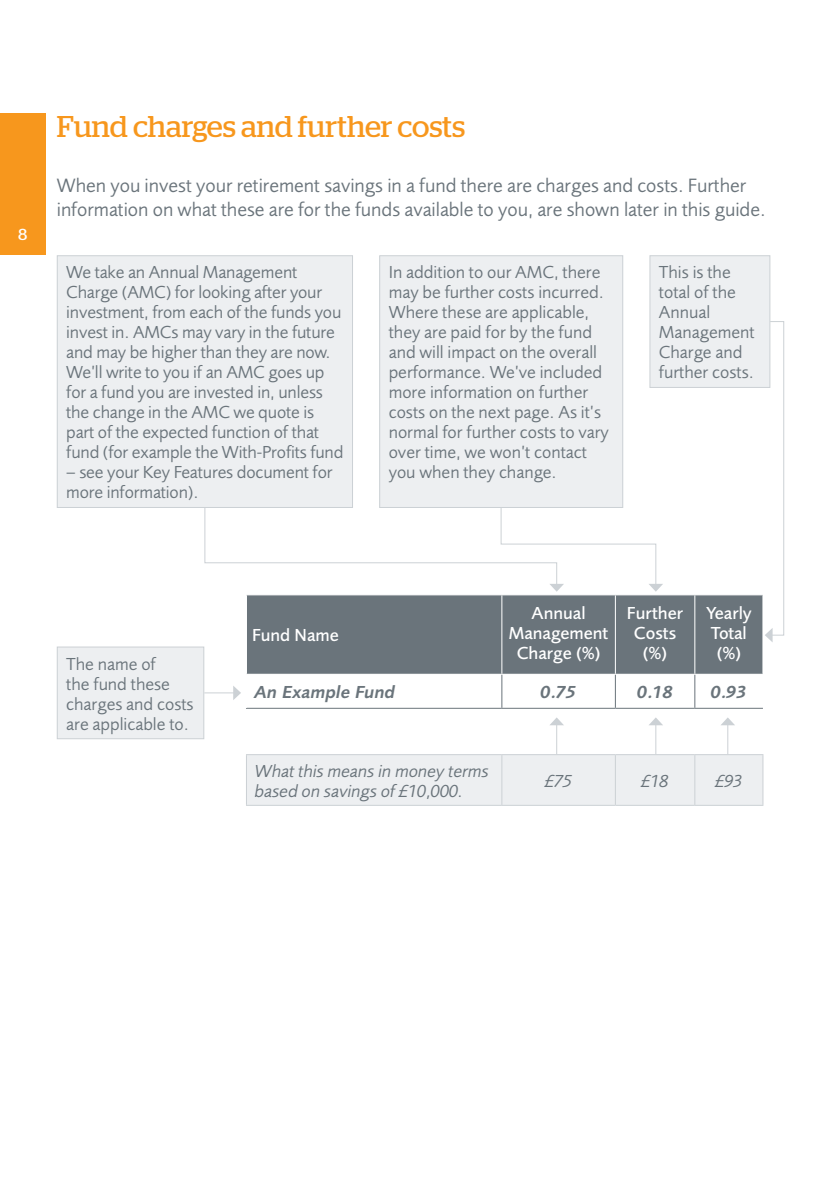
<style>
.page{position:relative;width:840px;height:1191px;background:#fff}
.page>*{position:absolute;margin:0;border:0;box-sizing:border-box;transform-origin:0 0}
.t1{font:30px "Stag";color:#f7971d}
.t2{font:20px/24px "Pru Sans";color:#6a747b}
.t3{font:18px/20px "Pru Sans";color:#6a747b}
.t4{font:500 18px/20px "Pru Sans";color:#fff;text-align:center}
.t5{font:italic 18px/20px "Pru Sans";color:#6a747b}
.t6{font:italic 600 18px "Pru Sans";color:#6a747b}
.t7{font:16px "Stag";color:#fff}
</style>
<div class="page">
<div style="left:0;top:113px;width:45px;height:142px;background:#f7971d"></div>
<div style="left:247px;top:595px;width:515px;height:79px;background:#6a747b"></div>
<hr style="left:246px;top:708px;width:255px;height:1px;background:#6a747b">
<hr style="left:501px;top:708px;width:114px;height:1px;background:#6a747b">
<hr style="left:615px;top:708px;width:79px;height:1px;background:#6a747b">
<hr style="left:694px;top:708px;width:68px;height:1px;background:#6a747b">
<hr style="left:501px;top:595px;width:1px;height:79px;background:#fff">
<hr style="left:614px;top:595px;width:1px;height:79px;background:#fff">
<hr style="left:694px;top:595px;width:1px;height:79px;background:#fff">
<div style="left:247px;top:755px;width:515px;height:50px;background:#edeff1"></div>
<hr style="left:246px;top:754px;width:255px;height:1px;background:#ccd1d5">
<hr style="left:246px;top:755px;width:1px;height:50px;background:#ccd1d5">
<hr style="left:501px;top:754px;width:114px;height:1px;background:#ccd1d5">
<hr style="left:501px;top:755px;width:1px;height:50px;background:#ccd1d5">
<hr style="left:615px;top:754px;width:79px;height:1px;background:#ccd1d5">
<hr style="left:614px;top:755px;width:1px;height:50px;background:#ccd1d5">
<hr style="left:694px;top:754px;width:69px;height:1px;background:#ccd1d5">
<hr style="left:694px;top:755px;width:1px;height:50px;background:#ccd1d5">
<hr style="left:762px;top:755px;width:1px;height:50px;background:#ccd1d5">
<hr style="left:246px;top:805px;width:255px;height:1px;background:#ccd1d5">
<hr style="left:501px;top:805px;width:114px;height:1px;background:#ccd1d5">
<hr style="left:615px;top:805px;width:79px;height:1px;background:#ccd1d5">
<hr style="left:694px;top:805px;width:69px;height:1px;background:#ccd1d5">
<div style="left:57px;top:256px;width:295px;height:251px;background:#edeff1"></div>
<div style="left:57px;top:255px;width:296px;height:253px;border:1px solid #ccd1d5"></div>
<div style="left:379px;top:256px;width:243px;height:251px;background:#edeff1"></div>
<div style="left:379px;top:255px;width:244px;height:253px;border:1px solid #ccd1d5"></div>
<div style="left:649px;top:256px;width:120px;height:131px;background:#edeff1"></div>
<div style="left:649px;top:255px;width:121px;height:133px;border:1px solid #ccd1d5"></div>
<svg style="left:204px;top:507px;width:458px;height:84px"></svg>
<svg style="left:764px;top:320px;width:19px;height:322px"></svg>
<div style="left:57px;top:647px;width:147px;height:91px;background:#edeff1"></div>
<div style="left:57px;top:646px;width:147px;height:93px;border:1px solid #ccd1d5"></div>
<hr style="left:204px;top:692px;width:30px;height:1px;background:#ccd1d5">
<svg style="left:233px;top:674px;width:529px;height:34px"></svg>
<hr style="left:556px;top:724px;width:1px;height:30px;background:#ccd1d5">
<svg style="left:550px;top:717px;width:13px;height:8px"></svg>
<hr style="left:655px;top:724px;width:1px;height:30px;background:#ccd1d5">
<svg style="left:649px;top:717px;width:13px;height:8px"></svg>
<hr style="left:726px;top:724px;width:1px;height:30px;background:#ccd1d5">
<svg style="left:721px;top:717px;width:13px;height:8px"></svg>
<p class="t7" style="left:18px;top:225px;width:11px">8</p>
<h1 class="t1" style="left:57px;top:109px;width:410px">Fund charges and further costs</h1>
<p class="t2" style="left:57px;top:173px;width:710px">When you invest your retirement savings in a fund there are charges and costs. Further information on what these are for the funds available to you, are shown later in this guide.</p>
<p class="t3" style="left:66px;top:262px;width:278px">We take an Annual Management Charge (AMC) for looking after your investment, from each of the funds you invest in. AMCs may vary in the future and may be higher than they are now.<br>We’ll write to you if an AMC goes up for a fund you are invested in, unless the change in the AMC we quote is part of the expected function of that fund (for example the With-Profits fund</p>
<p class="t3" style="left:66px;top:462px;width:268px">– see your Key Features document for more information).</p>
<p class="t3" style="left:388px;top:262px;width:222px">In addition to our AMC, there may be further costs incurred.<br>Where these are applicable, they are paid for by the fund and will impact on the overall performance. We’ve included more information on further costs on the next page. As it’s normal for further costs to vary over time, we won’t contact you when they change.</p>
<p class="t3" style="left:658px;top:262px;width:97px">This is the total of the<br>Annual<br>Management<br>Charge and further costs.</p>
<p class="t3" style="left:66px;top:653px;width:129px">The name of<br>the fund these charges and costs are applicable to.</p>
<p class="t4" style="left:252px;top:625px;width:88px">Fund Name</p>
<p class="t4" style="left:508px;top:602px;width:101px">Annual<br>Management<br>Charge (%)</p>
<p class="t4" style="left:626px;top:602px;width:58px">Further<br>Costs (%)</p>
<p class="t4" style="left:705px;top:602px;width:47px">Yearly<br>Total (%)</p>
<p class="t6" style="left:254px;top:681px;width:142px">An Example Fund</p>
<p class="t6" style="left:540px;top:681px;width:38px">0.75</p>
<p class="t6" style="left:636px;top:681px;width:38px">0.18</p>
<p class="t6" style="left:710px;top:681px;width:38px">0.93</p>
<p class="t5" style="left:255px;top:760px;width:235px">What this means in money terms based on savings of £10,000.</p>
<p class="t5" style="left:544px;top:770px;width:29px">£75</p>
<p class="t5" style="left:641px;top:770px;width:29px">£18</p>
<p class="t5" style="left:715px;top:770px;width:29px">£93</p>
</div>
